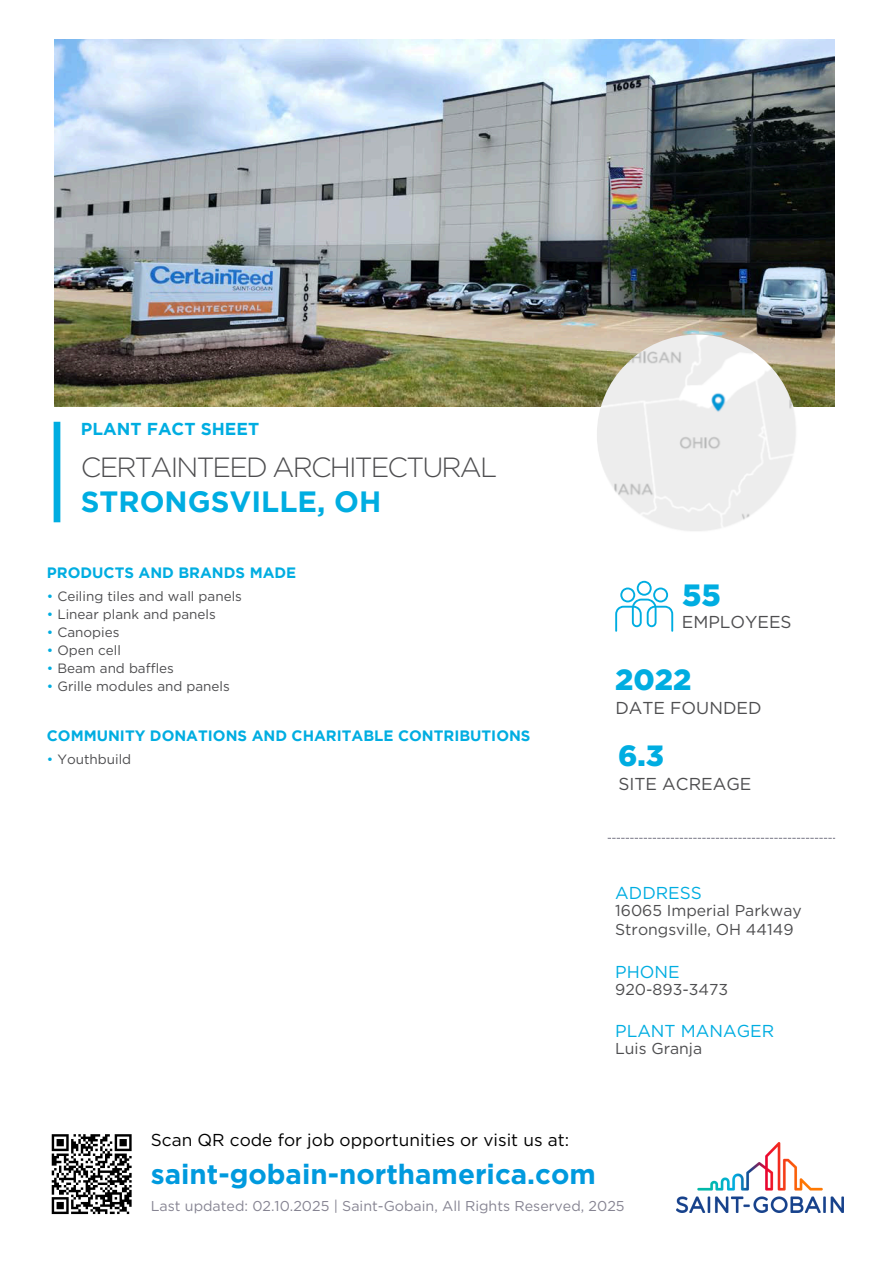
<style>
.page{position:relative;width:894px;height:1264px;background:#fff}
.page>*{position:absolute;margin:0;border:0;box-sizing:border-box;transform-origin:0 0}
.t1{font:900 30.75px "Gotham";color:#00ade1}
.t2{font:700 29.25px "Gotham";color:#00ade1}
.t3{font:900 29.25px "Gotham";color:#00ade1}
.t4{font:700 27.75px "Gotham";color:#009ade}
.t5{font:300 27.75px "Gotham";letter-spacing:-.065em;color:#4d4d4f}
.t6{font:17.25px "Gotham";color:#000}
.t7{font:17.25px "Gotham";color:#4d4d4f}
.t8{font:17.25px "Gotham";color:#00ade1}
.t9{font:700 17.25px "Gotham";color:#00ade1}
.t10{font:15.75px/19.2px "Gotham";color:#4d4d4f}
.t11{font:700 15px "Gotham";color:#00ade1}
.t12{font:14.25px "Gotham";color:#868492}
.t13{font:13.5px "Gotham";color:#4d4d4f}
.s1{color:#00ade1}
</style>
<div class="page">
<img style="left:55px;top:40px;width:779px;height:366px">
<img style="left:596px;top:334px;width:201px;height:201px;border-radius:50%">
<div style="left:54px;top:422px;width:6px;height:100px;background:#00ade1"></div>
<svg style="left:51px;top:1134px;width:81px;height:81px"></svg>
<img style="left:676px;top:1142px;width:167px;height:70px">
<svg style="left:615px;top:581px;width:58px;height:50px"></svg>
<svg style="left:608px;top:837px;width:226px;height:1px"></svg>
<h2 class="t9" style="left:81px;top:423px;width:180px">PLANT FACT SHEET</h2>
<h6 class="t5" style="left:81px;top:451px;width:417px">CERTAINTEED ARCHITECTURAL</h6>
<p class="t2" style="left:81px;top:490px;width:302px">STRONGSVILLE, OH</p>
<p class="t11" style="left:47px;top:567px;width:251px">PRODUCTS AND BRANDS MADE</p>
<p class="t13" style="left:47px;top:588px;width:196px"><span class="s1">•</span> Ceiling tiles and wall panels</p>
<h5 class="t13" style="left:47px;top:606px;width:170px"><span class="s1">•</span> Linear plank and panels</h5>
<h3 class="t13" style="left:47px;top:624px;width:74px"><span class="s1">•</span> Canopies</h3>
<h5 class="t13" style="left:47px;top:642px;width:76px"><span class="s1">•</span> Open cell</h5>
<h3 class="t13" style="left:47px;top:660px;width:129px"><span class="s1">•</span> Beam and baffles</h3>
<h5 class="t13" style="left:47px;top:678px;width:184px"><span class="s1">•</span> Grille modules and panels</h5>
<h5 class="t11" style="left:47px;top:729px;width:485px">COMMUNITY DONATIONS AND CHARITABLE CONTRIBUTIONS</h5>
<h6 class="t13" style="left:47px;top:750px;width:86px"><span class="s1">•</span> Youthbuild</h6>
<p class="t1" style="left:682px;top:576px;width:40px">55</p>
<h4 class="t7" style="left:681px;top:612px;width:111px">EMPLOYEES</h4>
<h5 class="t3" style="left:615px;top:661px;width:78px">2022</h5>
<p class="t7" style="left:615px;top:697px;width:148px">DATE FOUNDED</p>
<h5 class="t3" style="left:618px;top:737px;width:47px">6.3</h5>
<h6 class="t7" style="left:618px;top:773px;width:134px">SITE ACREAGE</h6>
<p class="t8" style="left:615px;top:882px;width:88px">ADDRESS</p>
<p class="t10" style="left:615px;top:900px;width:188px">16065 Imperial Parkway<br>Strongsville, OH 44149</p>
<p class="t8" style="left:615px;top:961px;width:66px">PHONE</p>
<p class="t10" style="left:615px;top:979px;width:114px">920-893-3473</p>
<p class="t8" style="left:615px;top:1020px;width:160px">PLANT MANAGER</p>
<p class="t10" style="left:615px;top:1038px;width:88px">Luis Granja</p>
<h1 class="t6" style="left:151px;top:1129px;width:420px">Scan QR code for job opportunities or visit us at:</h1>
<p class="t4" style="left:151px;top:1157px;width:446px">saint-gobain-northamerica.com</p>
<p class="t12" style="left:151px;top:1197px;width:475px">Last updated: 02.10.2025 | Saint-Gobain, All Rights Reserved, 2025</p>
</div>
